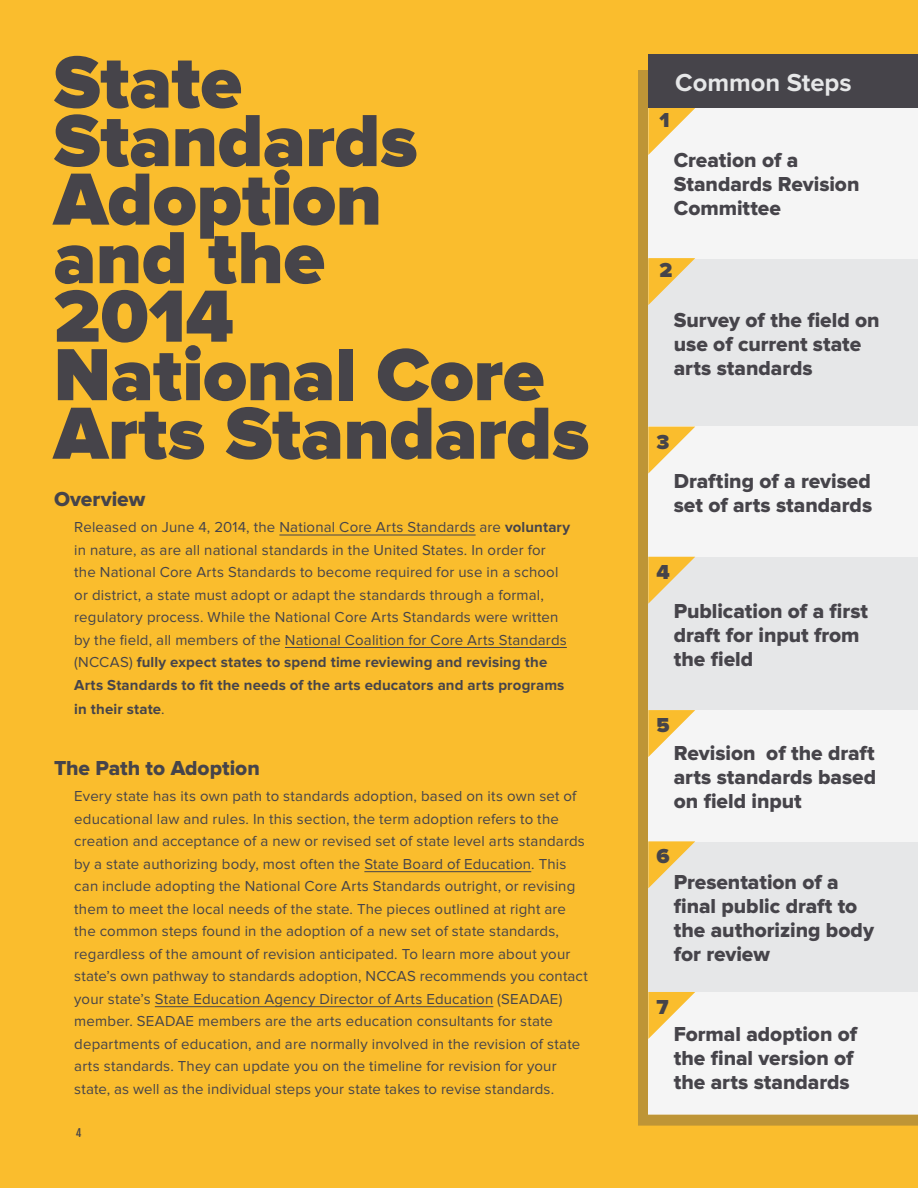
<style>
.page{position:relative;width:918px;height:1188px;background:#fabd2d}
.page>*{position:absolute;margin:0;border:0;box-sizing:border-box;transform-origin:0 0}
.t1{font:900 76.5px/58.5px "Proxima Nova";letter-spacing:-.005em;color:#46444a}
.t2{font:700 25.5px "Proxima Nova";color:#e6e7e8}
.t3{font:21px/24px "Proxima Nova Extrabld";color:#46444a}
.t4{font:900 21px "Proxima Nova";color:#46444a}
.t5{font:15px/22.5px "Proxima Nova";letter-spacing:.01em;color:#46444a}
.t6{font:700 15px "Proxima Nova";letter-spacing:.01em;color:#46444a}
.t7{font:10.5px "Fjalla One";color:#46444a}
.s1{font-weight:700}
.s2{font-weight:400}
</style>
<div class="page">
<div style="left:638px;top:70px;width:280px;height:1055px;background:#be9536"></div>
<div style="left:648px;top:59px;width:270px;height:1055px;background:#e6e7e8"></div>
<div style="left:648px;top:54px;width:270px;height:54px;background:#46444a"></div>
<div style="left:648px;top:108px;width:270px;height:150px;background:#f5f5f5"></div>
<div style="left:648px;top:427px;width:270px;height:130px;background:#f5f5f5"></div>
<div style="left:648px;top:710px;width:270px;height:131px;background:#f5f5f5"></div>
<div style="left:648px;top:992px;width:270px;height:122px;background:#f5f5f5"></div>
<svg style="left:648px;top:108px;width:47px;height:47px"></svg>
<svg style="left:648px;top:258px;width:47px;height:47px"></svg>
<svg style="left:648px;top:427px;width:47px;height:47px"></svg>
<svg style="left:648px;top:710px;width:47px;height:47px"></svg>
<svg style="left:648px;top:557px;width:47px;height:47px"></svg>
<svg style="left:648px;top:841px;width:47px;height:47px"></svg>
<svg style="left:648px;top:992px;width:47px;height:47px"></svg>
<hr style="left:279px;top:535px;width:197px;height:1px;background:#46444a">
<hr style="left:285px;top:647px;width:282px;height:1px;background:#46444a">
<hr style="left:364px;top:871px;width:167px;height:1px;background:#46444a">
<hr style="left:155px;top:1006px;width:338px;height:1px;background:#46444a">
<h1 class="t1" style="left:54px;top:56px;width:537px">State<br>Standards<br>Adoption<br>and the<br>2014<br>National Core<br>Arts Standards</h1>
<h3 class="t3" style="left:54px;top:488px;width:93px">Overview</h3>
<p class="t5" style="left:74px;top:516px;width:498px">Released on June 4, 2014, the National Core Arts Standards are <span class="s1">voluntary </span>in nature, as are all national standards in the United States. In order for the National Core Arts Standards to become required for use in a school or district, a state must adopt or adapt the standards through a formal, regulatory process. While the National Core Arts Standards were written by the field, all members of the National Coalition for Core Arts Standards (NCCAS) <span class="s1">fully expect states to spend time reviewing and revising the Arts Standards to fit the needs of the arts educators and arts programs</span></p>
<p class="t6" style="left:74px;top:702px;width:92px">in their state<span class="s2">.</span></p>
<h3 class="t3" style="left:54px;top:757px;width:207px">The Path to Adoption</h3>
<p class="t5" style="left:74px;top:786px;width:515px">Every state has its own path to standards adoption, based on its own set of educational law and rules. In this section, the term adoption refers to the creation and acceptance of a new or revised set of state level arts standards by a state authorizing body, most often the State Board of Education. This can include adopting the National Core Arts Standards outright, or revising them to meet the local needs of the state. The pieces outlined at right are the common steps found in the adoption of a new set of state standards, regardless of the amount of revision anticipated. To learn more about your state’s own pathway to standards adoption, NCCAS recommends you contact your state’s State Education Agency Director of Arts Education (SEADAE) member. SEADAE members are the arts education consultants for state departments of education, and are normally involved in the revision of state arts standards. They can update you on the timeline for revision for your state, as well as the individual steps your state takes to revise standards.</p>
<p class="t7" style="left:76px;top:1127px;width:7px">4</p>
<h2 class="t2" style="left:675px;top:71px;width:178px">Common Steps</h2>
<h3 class="t4" style="left:660px;top:110px;width:12px">1</h3>
<h3 class="t3" style="left:674px;top:149px;width:187px">Creation of a<br>Standards Revision<br>Committee</h3>
<h3 class="t4" style="left:660px;top:260px;width:14px">2</h3>
<h3 class="t3" style="left:674px;top:309px;width:207px">Survey of the field on use of current state arts standards</h3>
<h3 class="t4" style="left:657px;top:432px;width:14px">3</h3>
<h3 class="t3" style="left:674px;top:470px;width:200px">Drafting of a revised set of arts standards</h3>
<h3 class="t4" style="left:657px;top:562px;width:15px">4</h3>
<h3 class="t3" style="left:674px;top:600px;width:196px">Publication of a first draft for input from the field</h3>
<h3 class="t4" style="left:657px;top:715px;width:15px">5</h3>
<h3 class="t3" style="left:674px;top:742px;width:204px;text-align:justify">Revision of the draft arts standards based on field input</h3>
<h3 class="t4" style="left:657px;top:847px;width:15px">6</h3>
<h3 class="t3" style="left:674px;top:871px;width:202px">Presentation of a final public draft to the authorizing body for review</h3>
<h3 class="t4" style="left:657px;top:997px;width:14px">7</h3>
<h3 class="t3" style="left:674px;top:1023px;width:185px">Formal adoption of the final version of the arts standards</h3>
</div>
